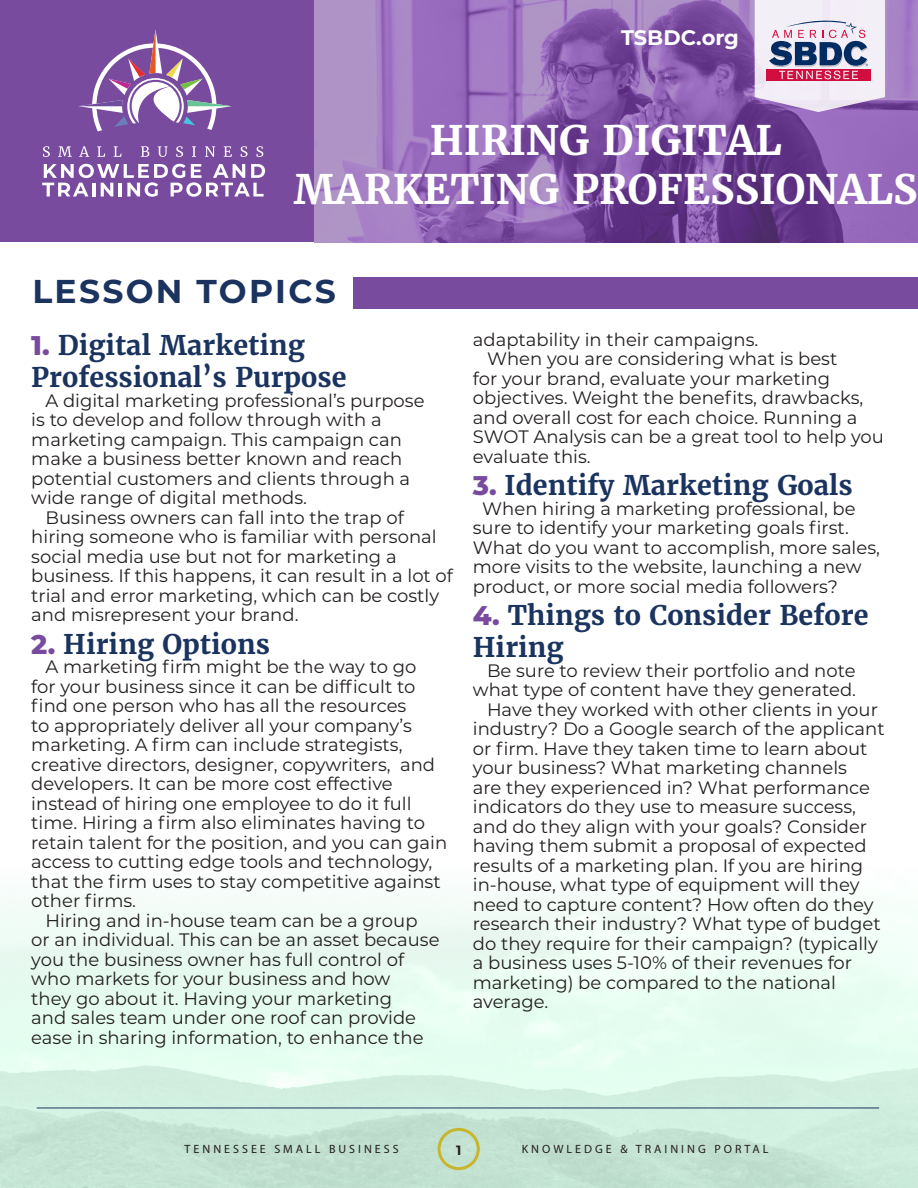
<style>
.page{position:relative;width:918px;height:1188px;background:#fff}
.page>*{position:absolute;margin:0;border:0;box-sizing:border-box;transform-origin:0 0}
.t1{font:700 40.5px "Merriweather";color:#fff}
.t2{font:700 33px "Montserrat";letter-spacing:.07em;color:#1a335f}
.t3{font:700 27px/32.4px "Merriweather";color:#1a335f}
.t4{font:700 21px "Montserrat";color:#fff}
.t5{font:18px/19.5px "Montserrat";color:#231f20}
.t6{font:700 13.5px "Montserrat";color:#231f20}
.t7{font:12px "Myriad Pro";letter-spacing:.25em;color:#231f20}
.s1{font-family:"Montserrat";font-weight:800;color:#794b9e}
</style>
<div class="page">
<img style="left:0;top:898px;width:918px;height:290px">
<div style="left:438px;top:1128px;width:42px;height:42px;border:3px solid #c7b62d;border-radius:50%"></div>
<hr style="left:37px;top:1108px;width:842px;height:1px;background:#1a335f">
<div style="left:0;top:0;width:319px;height:242px;background:#794b9e"></div>
<img style="left:314px;top:0;width:604px;height:242px">
<svg style="left:78px;top:29px;width:154px;height:103px"></svg>
<svg style="left:43px;top:146px;width:7px;height:11px"></svg>
<svg style="left:58px;top:146px;width:14px;height:11px"></svg>
<svg style="left:79px;top:146px;width:10px;height:11px"></svg>
<svg style="left:97px;top:146px;width:8px;height:11px"></svg>
<svg style="left:114px;top:146px;width:8px;height:11px"></svg>
<svg style="left:141px;top:146px;width:8px;height:11px"></svg>
<svg style="left:158px;top:146px;width:10px;height:11px"></svg>
<svg style="left:176px;top:146px;width:7px;height:11px"></svg>
<svg style="left:192px;top:146px;width:4px;height:11px"></svg>
<svg style="left:205px;top:146px;width:10px;height:11px"></svg>
<svg style="left:224px;top:146px;width:8px;height:11px"></svg>
<svg style="left:241px;top:146px;width:7px;height:11px"></svg>
<svg style="left:256px;top:146px;width:7px;height:11px"></svg>
<svg style="left:42px;top:164px;width:223px;height:33px"></svg>
<div style="left:353px;top:278px;width:565px;height:31px;background:#794b9e"></div>
<svg style="left:755px;top:0;width:130px;height:112px"></svg>
<p class="t4" style="left:621px;top:23px;width:119px">TSBDC.org</p>
<p class="t1" style="left:430px;top:115px;width:354px">HIRING DIGITAL</p>
<p class="t1" style="left:294px;top:163px;width:625px">MARKETING PROFESSIONALS</p>
<p class="t2" style="left:32px;top:268px;width:305px">LESSON TOPICS</p>
<p class="t3" style="left:31px;top:329px;width:317px"><span class="s1">1.</span> Digital Marketing<br>Professional’s Purpose</p>
<p class="t5" style="left:31px;top:390px;width:395px;text-indent:14px">A digital marketing professional’s purpose is to develop and follow through with a marketing campaign. This campaign can make a business better known and reach potential customers and clients through a wide range of digital methods.</p>
<p class="t5" style="left:31px;top:507px;width:423px;text-indent:14px">Business owners can fall into the trap of hiring someone who is familiar with personal social media use but not for marketing a business. If this happens, it can result in a lot of trial and error marketing, which can be costly and misrepresent your brand.</p>
<p class="t3" style="left:31px;top:628px;width:240px"><span class="s1">2.</span> Hiring Options</p>
<p class="t5" style="left:31px;top:656px;width:417px;text-indent:14px">A marketing firm might be the way to go<br>for your business since it can be difficult to find one person who has all the resources<br>to appropriately deliver all your company’s marketing. A firm can include strategists, creative directors, designer, copywriters, and developers. It can be more cost effective instead of hiring one employee to do it full time. Hiring a firm also eliminates having to retain talent for the position, and you can gain access to cutting edge tools and technology, that the firm uses to stay competitive against other firms.</p>
<p class="t5" style="left:31px;top:910px;width:410px;text-indent:14px">Hiring and in-house team can be a group or an individual. This can be an asset because you the business owner has full control of who markets for your business and how<br>they go about it. Having your marketing<br>and sales team under one roof can provide ease in sharing information, to enhance the</p>
<p class="t5" style="left:473px;top:329px;width:287px">adaptability in their campaigns.</p>
<p class="t5" style="left:473px;top:348px;width:413px;text-indent:14px">When you are considering what is best<br>for your brand, evaluate your marketing objectives. Weight the benefits, drawbacks, and overall cost for each choice. Running a SWOT Analysis can be a great tool to help you evaluate this.</p>
<p class="t3" style="left:473px;top:469px;width:381px"><span class="s1">3.</span> Identify Marketing Goals</p>
<p class="t5" style="left:473px;top:498px;width:409px;text-indent:9px">When hiring a marketing professional, be sure to identify your marketing goals first.<br>What do you want to accomplish, more sales, more visits to the website, launching a new product, or more social media followers?</p>
<p class="t3" style="left:473px;top:599px;width:397px"><span class="s1">4.</span> Things to Consider Before<br>Hiring</p>
<p class="t5" style="left:473px;top:660px;width:385px;text-align:right">Be sure to review their portfolio and note what type of content have they generated.</p>
<p class="t5" style="left:473px;top:699px;width:413px;text-indent:14px">Have they worked with other clients in your industry? Do a Google search of the applicant or firm. Have they taken time to learn about your business? What marketing channels<br>are they experienced in? What performance indicators do they use to measure success, and do they align with your goals? Consider having them submit a proposal of expected results of a marketing plan. If you are hiring in-house, what type of equipment will they need to capture content? How often do they research their industry? What type of budget do they require for their campaign? (typically a business uses 5-10% of their revenues for marketing) be compared to the national average.</p>
<p class="t7" style="left:185px;top:1142px;width:216px">TENNESSEE SMALL BUSINESS</p>
<p class="t6" style="left:456px;top:1140px;width:7px">1</p>
<p class="t7" style="left:522px;top:1142px;width:248px">KNOWLEDGE &amp; TRAINING PORTAL</p>
</div>
